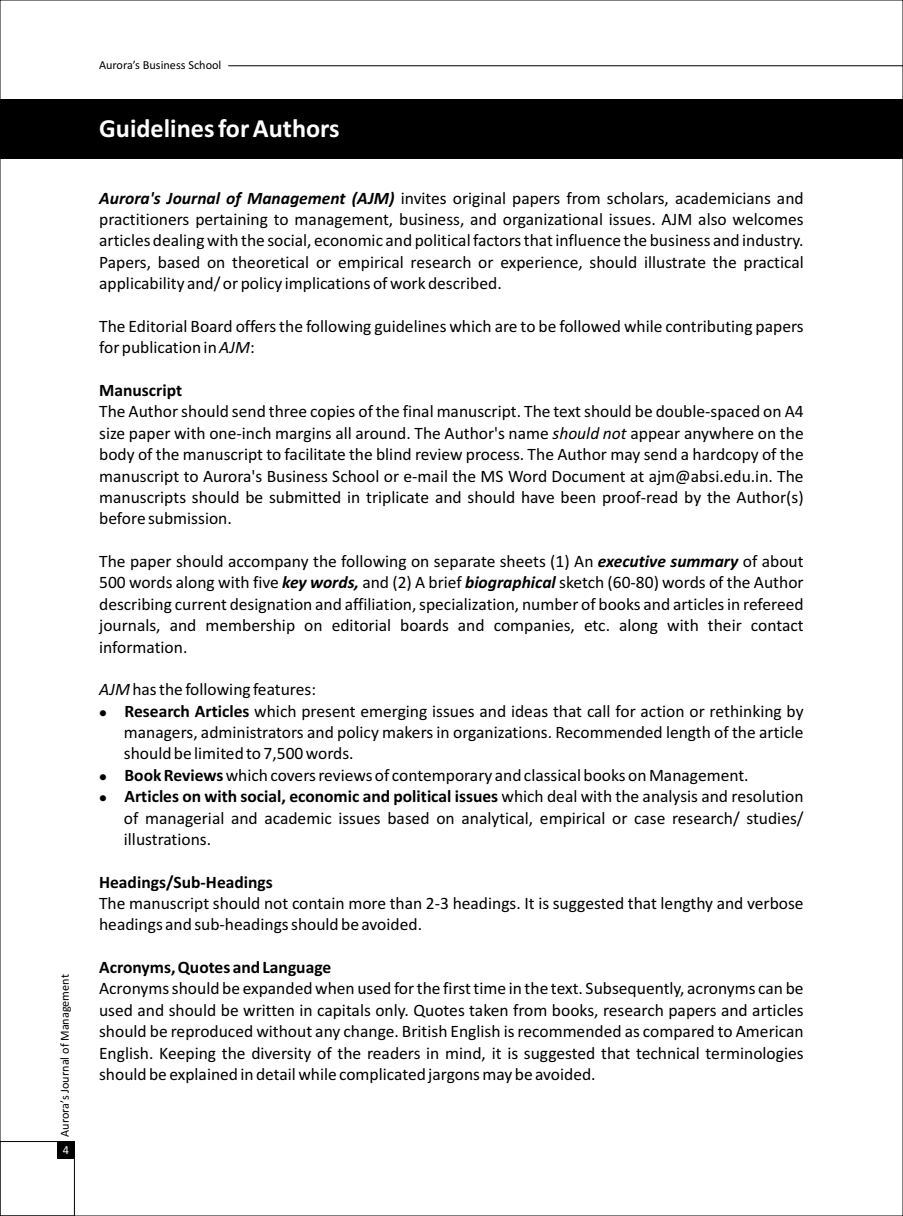
<style>
.page{position:relative;width:903px;height:1216px;background:#fff}
.page>*{position:absolute;margin:0;border:0;box-sizing:border-box;transform-origin:0 0}
.t1{font:700 26.25px "Calibri";color:#fff}
.t2{font:17.5px/21.3px "Calibri";color:#000;text-align:justify}
.t3{font:700 17.5px "Calibri";color:#000}
.t4{font:12.25px "Calibri";color:#000}
.t5{font:12.25px "Calibri";color:#fff}
.t6{font:10.5px "Wingdings";color:#000}
.s1{font-weight:700;font-style:italic}
.s2{font-style:italic}
.s3{font-weight:700}
</style>
<div class="page">
<div style="left:0;top:99px;width:903px;height:60px;background:#000"></div>
<div style="left:57px;top:1141px;width:17px;height:17px;background:#000"></div>
<div style="left:0;top:1141px;width:75px;height:74px;border:1px solid #000"></div>
<hr style="left:228px;top:65px;width:675px;height:1px;background:#000">
<p class="t4" style="left:60px;top:1136px;width:164px;rotate:-90deg">Aurora’s Journal of Management</p>
<p class="t5" style="left:63px;top:1144px;width:8px">4</p>
<p class="t4" style="left:99px;top:60px;width:124px">Aurora’s Business School</p>
<h1 class="t1" style="left:99px;top:117px;width:242px">Guidelines for Authors</h1>
<p class="t2" style="left:99px;top:189px;width:706px"><span class="s1">Aurora's Journal of Management (AJM)</span> invites original papers from scholars, academicians and practitioners pertaining to management, business, and organizational issues. AJM also welcomes articles dealing with the social, economic and political factors that influence the business and industry.<br>Papers, based on theoretical or empirical research or experience, should illustrate the practical applicability and/ or policy implications of work described.</p>
<p class="t2" style="left:99px;top:317px;width:706px">The Editorial Board offers the following guidelines which are to be followed while contributing papers for publication in <span class="s2">AJM</span>:</p>
<p class="t3" style="left:99px;top:383px;width:85px">Manuscript</p>
<p class="t2" style="left:99px;top:402px;width:706px">The Author should send three copies of the final manuscript. The text should be double-spaced on A4 size paper with one-inch margins all around. The Author's name <span class="s2">should not</span> appear anywhere on the body of the manuscript to facilitate the blind review process. The Author may send a hardcopy of the manuscript to Aurora's Business School or e-mail the MS Word Document at ajm@absi.edu.in. The manuscripts should be submitted in triplicate and should have been proof-read by the Author(s) before submission.</p>
<p class="t2" style="left:99px;top:552px;width:706px">The paper should accompany the following on separate sheets (1) An <span class="s1">executive summary</span> of about 500 words along with five <span class="s1">key words,</span> and (2) A brief <span class="s1">biographical</span> sketch (60-80) words of the Author describing current designation and affiliation, specialization, number of books and articles in refereed journals, and membership on editorial boards and companies, etc. along with their contact information.</p>
<p class="t2" style="left:124px;top:680px;width:681px;text-align:left;text-indent:-25px"><span class="s2">AJM</span>has the following features:<br><span class="s3">Research Articles</span> which present emerging issues and ideas that call for action or rethinking by managers, administrators and policy makers in organizations. Recommended length of the article</p>
<p class="t6" style="left:99px;top:772px;width:49px">●</p>
<p class="t6" style="left:99px;top:708px;width:49px">●</p>
<p class="t2" style="left:124px;top:744px;width:231px">should be limited to 7,500 words.</p>
<p class="t2" style="left:124px;top:765px;width:681px;text-align:left"><span class="s3">Book Reviews</span>which covers reviews of contemporary and classical books on Management.<br><span class="s3">Articles on with social, economic and political issues</span> which deal with the analysis and resolution of managerial and academic issues based on analytical, empirical or case research/ studies/ illustrations.</p>
<p class="t3" style="left:99px;top:874px;width:175px">Headings/Sub-Headings</p>
<p class="t2" style="left:99px;top:893px;width:706px">The manuscript should not contain more than 2-3 headings. It is suggested that lengthy and verbose headings and sub-headings should be avoided.</p>
<p class="t3" style="left:99px;top:959px;width:234px">Acronyms, Quotes and Language</p>
<p class="t2" style="left:99px;top:979px;width:706px">Acronyms should be expanded when used for the first time in the text. Subsequently, acronyms can be used and should be written in capitals only. Quotes taken from books, research papers and articles should be reproduced without any change. British English is recommended as compared to American English. Keeping the diversity of the readers in mind, it is suggested that technical terminologies should be explained in detail while complicated jargons may be avoided.</p>
<p class="t6" style="left:99px;top:794px;width:49px">●</p>
</div>
